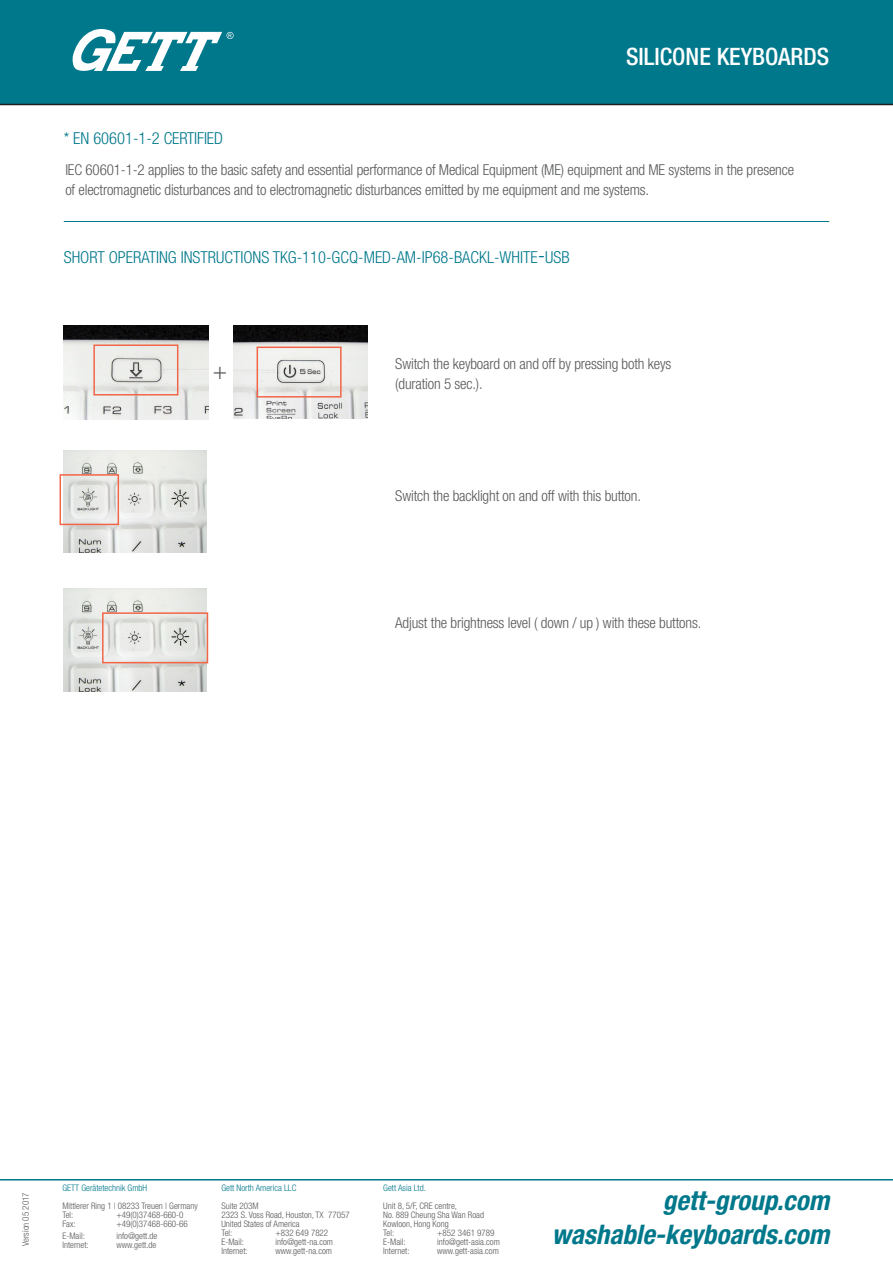
<style>
.page{position:relative;width:893px;height:1263px;background:#fff}
.page>*{position:absolute;margin:0;border:0;box-sizing:border-box;transform-origin:0 0}
.t1{font:italic 700 condensed 27px "Helvetica Neue LT Pro";color:#00788b}
.t2{font:500 condensed 24px "Helvetica Neue LT Com";color:#fff}
.t3{font:300 condensed 24px "Helvetica Neue LT Com";color:#57585a}
.t4{font:300 condensed 16.5px "Helvetica Neue LT Com";color:#00788b}
.t5{font:300 condensed 15px "Helvetica Neue LT Com";letter-spacing:-.01em;color:#57585a}
.t6{font:300 condensed 9px/9px "Helvetica Neue LT Com";color:#57585a}
.t7{font:300 condensed 9px "Helvetica Neue LT Com";color:#00788b}
.s1{font-size:22.5px}
</style>
<div class="page">
<hr style="left:64px;top:221px;width:765px;height:1px;background:#00788b">
<div style="left:0;top:0;width:893px;height:105px;background:#00788b"></div>
<svg style="left:73px;top:29px;width:161px;height:42px"></svg>
<hr style="left:0;top:1179px;width:893px;height:1px;background:#00788b">
<img style="left:64px;top:325px;width:144px;height:94px">
<div style="left:93px;top:344px;width:85px;height:51px;border:2px solid #f26648"></div>
<img style="left:233px;top:325px;width:135px;height:93px">
<div style="left:257px;top:346px;width:85px;height:52px;border:2px solid #f26648"></div>
<img style="left:64px;top:451px;width:142px;height:102px">
<div style="left:60px;top:474px;width:59px;height:51px;border:2px solid #f26648"></div>
<img style="left:64px;top:589px;width:142px;height:102px">
<div style="left:102px;top:612px;width:106px;height:51px;border:2px solid #f26648"></div>
<p class="t2" style="left:626px;top:43px;width:205px">SILICONE KEYBOARDS</p>
<p class="t4" style="left:64px;top:128px;width:161px">* EN 60601-1-2 CERTIFIED</p>
<p class="t5" style="left:65px;top:162px;width:730px">IEC 60601-1-2 applies to the basic safety and essential performance of Medical Equipment (ME) equipment and ME systems in the presence</p>
<p class="t5" style="left:65px;top:181px;width:585px">of electromagnetic disturbances and to electromagnetic disturbances emitted by me equipment and me systems.</p>
<p class="t4" style="left:64px;top:247px;width:507px">SHORT OPERATING INSTRUCTIONS TKG-110-GCQ-MED-AM-IP68-BACKL-WHITE<span class="s1">-</span>USB</p>
<p class="t3" style="left:213px;top:356px;width:16px">+</p>
<p class="t5" style="left:395px;top:355px;width:277px">Switch the keyboard on and off by pressing both keys</p>
<p class="t5" style="left:395px;top:375px;width:89px">(duration 5 sec.).</p>
<p class="t5" style="left:395px;top:487px;width:247px">Switch the backlight on and off with this button.</p>
<p class="t5" style="left:395px;top:614px;width:307px">Adjust the brightness level ( down / up ) with these buttons.</p>
<p class="t6" style="left:21px;top:1246px;width:55px;rotate:-90deg">Version 05 2017</p>
<p class="t7" style="left:62px;top:1182px;width:86px">GETT Gerätetechnik GmbH</p>
<p class="t6" style="left:62px;top:1201px;width:137px">Mittlerer Ring 1 | 08233 Treuen | Germany<br>Tel:</p>
<p class="t6" style="left:116px;top:1210px;width:69px">+49(0)37468-660-0</p>
<p class="t6" style="left:62px;top:1219px;width:15px">Fax:</p>
<p class="t6" style="left:116px;top:1219px;width:73px">+49(0)37468-660-66</p>
<p class="t6" style="left:62px;top:1231px;width:24px">E-Mail:</p>
<p class="t6" style="left:116px;top:1231px;width:43px">info@gett.de</p>
<p class="t6" style="left:62px;top:1240px;width:28px">Internet:</p>
<p class="t6" style="left:116px;top:1240px;width:41px">www.gett.de</p>
<p class="t7" style="left:221px;top:1182px;width:76px">Gett North America LLC</p>
<p class="t6" style="left:221px;top:1201px;width:130px">Suite 203M<br>2323 S. Voss Road, Houston, TX 77057<br>United States of America<br>Tel:</p>
<p class="t6" style="left:275px;top:1228px;width:54px">+832 649 7822</p>
<p class="t6" style="left:221px;top:1237px;width:24px">E-Mail:</p>
<p class="t6" style="left:275px;top:1237px;width:59px">info@gett-na.com</p>
<p class="t6" style="left:221px;top:1246px;width:28px">Internet:</p>
<p class="t6" style="left:275px;top:1246px;width:58px">www.gett-na.com</p>
<p class="t7" style="left:383px;top:1182px;width:44px">Gett Asia Ltd.</p>
<p class="t6" style="left:383px;top:1201px;width:102px">Unit 8, 5/F, CRE centre,<br>No. 889 Cheung Sha Wan Road<br>Kowloon, Hong Kong<br>Tel:</p>
<p class="t6" style="left:437px;top:1228px;width:59px">+852 3461 9789</p>
<p class="t6" style="left:383px;top:1237px;width:24px">E-Mail:</p>
<p class="t6" style="left:437px;top:1237px;width:64px">info@gett-asia.com</p>
<p class="t6" style="left:383px;top:1246px;width:28px">Internet:</p>
<p class="t6" style="left:437px;top:1246px;width:63px">www.gett-asia.com</p>
<p class="t1" style="left:663px;top:1185px;width:168px">gett-group.com</p>
<p class="t1" style="left:552px;top:1219px;width:279px">washable-keyboards.com</p>
</div>
